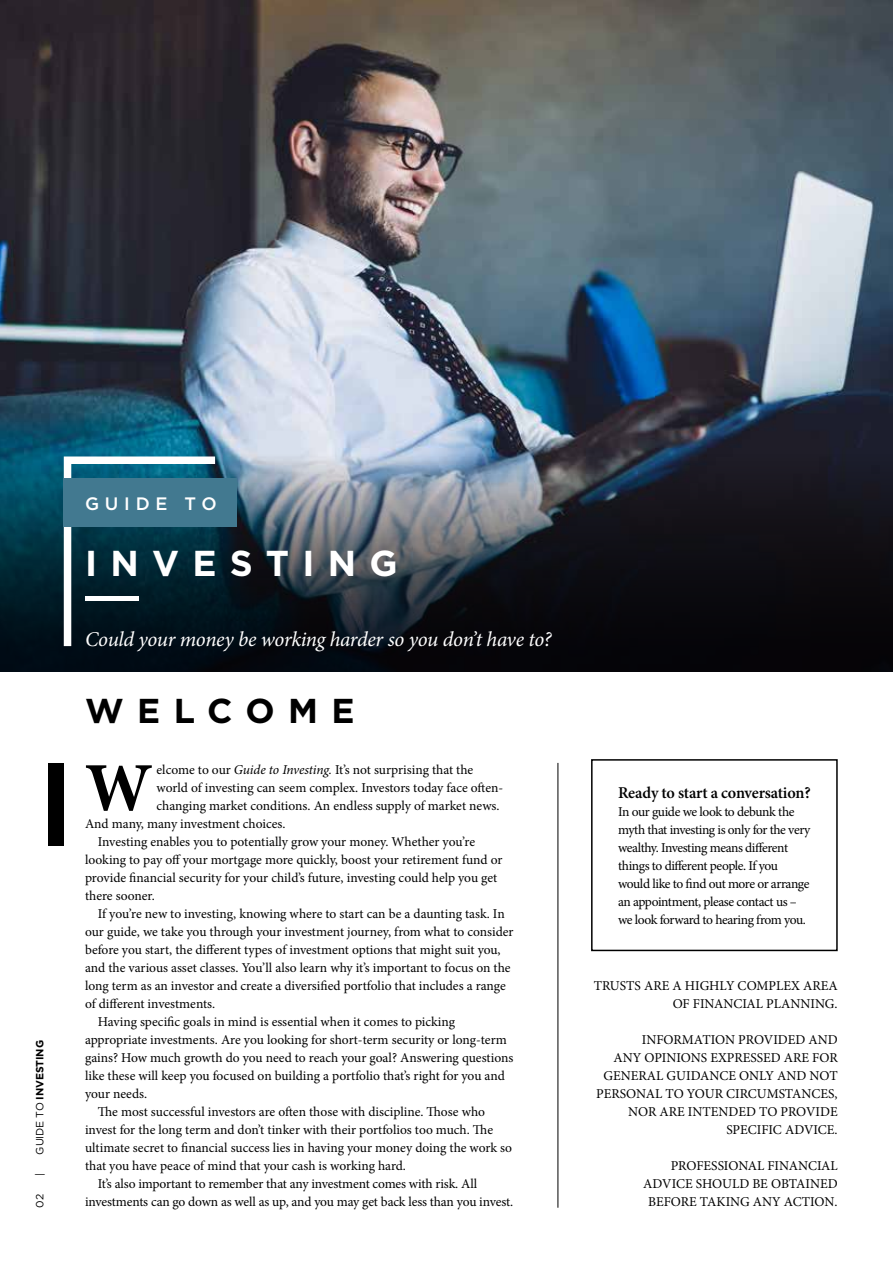
<style>
.page{position:relative;width:893px;height:1263px;background:#fff}
.page>*{position:absolute;margin:0;border:0;box-sizing:border-box;transform-origin:0 0}
.t1{font:700 68.85px "Minion Pro";color:#000}
.t2{font:700 36px "Gotham HTF";letter-spacing:.37em;color:#fff}
.t3{font:700 34.5px "Gotham HTF";letter-spacing:.39em;color:#000}
.t4{font:italic 21px "Minion Pro";letter-spacing:-.015em;color:#fff}
.t5{font:500 18px "Gotham HTF";letter-spacing:.32em;color:#fff}
.t6{font:600 16.5px "Minion Pro";letter-spacing:-.01em;color:#000}
.t7{font:13.5px/18px "Minion Pro";letter-spacing:-.005em;color:#000;text-align:right}
.t8{font:13.5px/18px "Minion Pro";letter-spacing:-.035em;color:#000}
.t9{font:700 10.5px "Gotham HTF";letter-spacing:-.01em;color:#000}
.t10{font:10.5px "Gotham HTF";color:#000}
.s1{font-weight:400}
.s2{font-style:italic}
</style>
<div class="page">
<img style="left:0;top:0;width:893px;height:438px">
<img style="left:0;top:438px;width:893px;height:234px">
<div style="left:48px;top:763px;width:16px;height:83px;background:#000"></div>
<div style="left:591px;top:759px;width:247px;height:192px;border:2px solid #000"></div>
<hr style="left:558px;top:763px;width:1px;height:445px;background:#000">
<svg style="left:60px;top:453px;width:163px;height:201px"></svg>
<hr style="left:85px;top:597px;width:53px;height:4px;background:#fff">
<div style="left:64px;top:478px;width:173px;height:48px;background:#427990"></div>
<p class="t9" style="left:34px;top:1154px;width:116px;rotate:-90deg"><span class="s1">GUIDE TO</span> INVESTING</p>
<p class="t10" style="left:34px;top:1176px;width:5px;rotate:-90deg">|</p>
<p class="t10" style="left:34px;top:1208px;width:15px;rotate:-90deg">02</p>
<h3 class="t5" style="left:85px;top:493px;width:133px">GUIDE TO</h3>
<h2 class="t2" style="left:85px;top:542px;width:314px">INVESTING</h2>
<h3 class="t4" style="left:85px;top:625px;width:468px">Could your money be working harder so you don’t have to?</h3>
<h3 class="t3" style="left:85px;top:691px;width:271px">WELCOME</h3>
<h1 class="t1" style="left:85px;top:739px;width:69px">W</h1>
<p class="t7" style="left:157px;top:761px;width:318px">elcome to our <span class="s2">Guide to Investing.</span> It’s not surprising that the</p>
<p class="t7" style="left:157px;top:779px;width:348px">world of investing can seem complex. Investors today face often-</p>
<p class="t7" style="left:157px;top:797px;width:345px">changing market conditions. An endless supply of market news.</p>
<p class="t7" style="left:85px;top:815px;width:202px">And many, many investment choices.</p>
<p class="t7" style="left:98px;top:833px;width:379px">Investing enables you to potentially grow your money. Whether you’re</p>
<p class="t7" style="left:85px;top:851px;width:419px">looking to pay off your mortgage more quickly, boost your retirement fund or</p>
<p class="t7" style="left:85px;top:869px;width:414px">provide financial security for your child’s future, investing could help you get</p>
<p class="t7" style="left:85px;top:887px;width:71px">there sooner.</p>
<p class="t7" style="left:98px;top:905px;width:408px">If you’re new to investing, knowing where to start can be a daunting task. In</p>
<p class="t7" style="left:85px;top:923px;width:430px">our guide, we take you through your investment journey, from what to consider</p>
<p class="t7" style="left:85px;top:941px;width:417px">before you start, the different types of investment options that might suit you,</p>
<p class="t7" style="left:85px;top:959px;width:427px">and the various asset classes. You’ll also learn why it’s important to focus on the</p>
<p class="t7" style="left:85px;top:977px;width:422px">long term as an investor and create a diversified portfolio that includes a range</p>
<p class="t7" style="left:85px;top:995px;width:132px">of different investments.</p>
<p class="t7" style="left:98px;top:1013px;width:359px">Having specific goals in mind is essential when it comes to picking</p>
<p class="t7" style="left:85px;top:1031px;width:423px">appropriate investments. Are you looking for short-term security or long-term</p>
<p class="t7" style="left:85px;top:1049px;width:430px">gains? How much growth do you need to reach your goal? Answering questions</p>
<p class="t7" style="left:85px;top:1067px;width:421px">like these will keep you focused on building a portfolio that’s right for you and</p>
<p class="t7" style="left:85px;top:1085px;width:64px">your needs.</p>
<p class="t7" style="left:98px;top:1103px;width:389px">The most successful investors are often those with discipline. Those who</p>
<p class="t7" style="left:85px;top:1121px;width:410px">invest for the long term and don’t tinker with their portfolios too much. The</p>
<p class="t7" style="left:85px;top:1139px;width:429px">ultimate secret to financial success lies in having your money doing the work so</p>
<p class="t7" style="left:85px;top:1157px;width:322px">that you have peace of mind that your cash is working hard.</p>
<p class="t7" style="left:98px;top:1175px;width:381px">It’s also important to remember that any investment comes with risk. All</p>
<p class="t7" style="left:85px;top:1193px;width:430px">investments can go down as well as up, and you may get back less than you invest.</p>
<p class="t6" style="left:618px;top:781px;width:194px">Ready to start a conversation?</p>
<p class="t8" style="left:618px;top:803px;width:194px">In our guide we look to debunk the myth that investing is only for the very wealthy. Investing means different things to different people. If you would like to find out more or arrange an appointment, please contact us – we look forward to hearing from you.</p>
<p class="t7" style="left:594px;top:977px;width:245px">TRUSTS ARE A HIGHLY COMPLEX AREA<br>OF FINANCIAL PLANNING.</p>
<p class="t7" style="left:596px;top:1031px;width:243px">INFORMATION PROVIDED AND<br>ANY OPINIONS EXPRESSED ARE FOR<br>GENERAL GUIDANCE ONLY AND NOT<br>PERSONAL TO YOUR CIRCUMSTANCES,<br>NOR ARE INTENDED TO PROVIDE<br>SPECIFIC ADVICE.</p>
<p class="t7" style="left:643px;top:1157px;width:196px">PROFESSIONAL FINANCIAL<br>ADVICE SHOULD BE OBTAINED<br>BEFORE TAKING ANY ACTION.</p>
</div>
